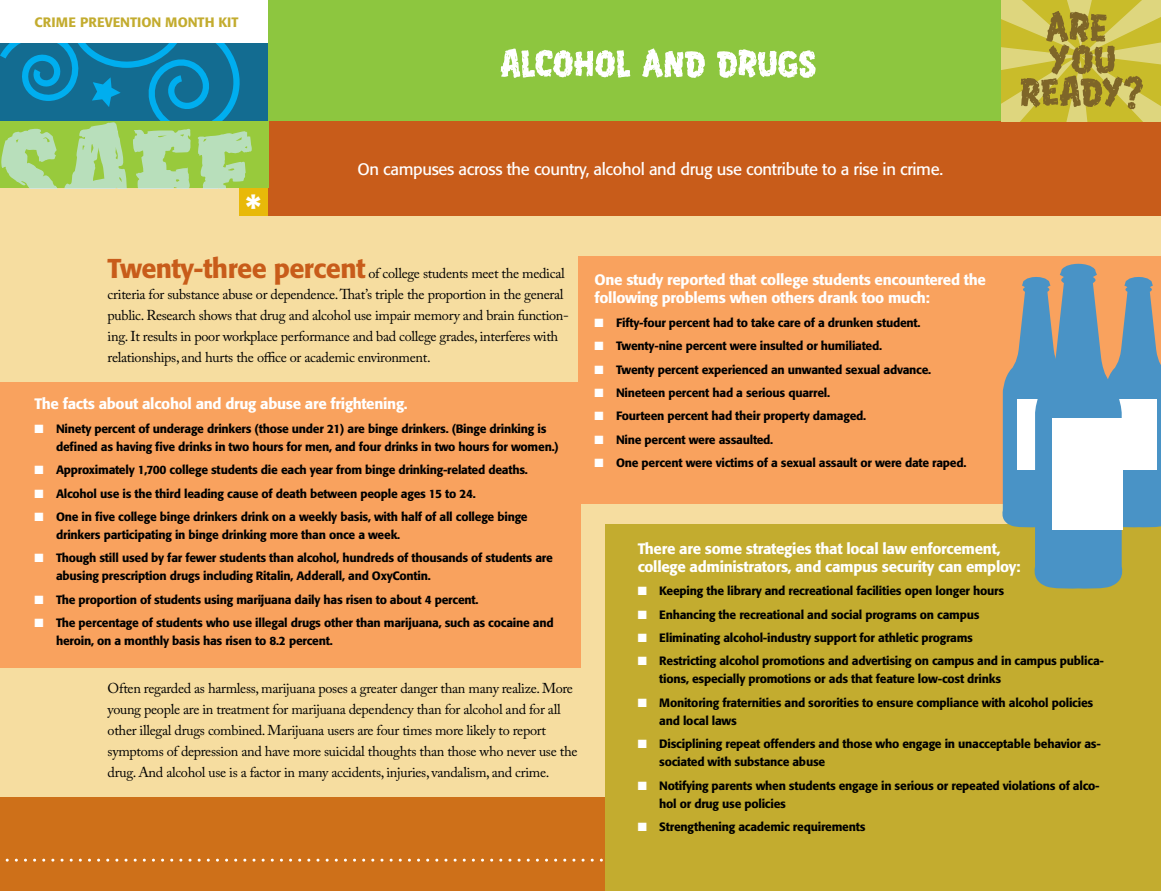
<style>
.page{position:relative;width:1161px;height:891px;background:#fff}
.page>*{position:absolute;margin:0;border:0;box-sizing:border-box;transform-origin:0 0}
.t1{font:500 36px "Formata";color:#fff}
.t2{font:16.5px "Formata";letter-spacing:-.02em;color:#fff}
.t3{font:500 15px/18px "Formata";letter-spacing:-.02em;color:#fff}
.t4{font:14.25px/21px "Adobe Caslon Pro";letter-spacing:-.02em;color:#000}
.t5{font:500 13.5px "Formata";color:#c3ac2f}
.t6{font:500 12px/18px "Formata";letter-spacing:-.02em;color:#000}
.s1{font-family:"Formata";font-weight:500;font-size:27px;color:#c85c1a}
.s2{color:#fff}
</style>
<div class="page">
<div style="left:0;top:43px;width:268px;height:78px;background:#136c91"></div>
<div style="left:268px;top:0;width:771px;height:121px;background:#8dc63f"></div>
<div style="left:0;top:188px;width:1161px;height:621px;background:#f6dda0"></div>
<div style="left:0;top:797px;width:1161px;height:94px;background:#ce7019"></div>
<div style="left:268px;top:121px;width:893px;height:95px;background:#c85c1a"></div>
<div style="left:0;top:121px;width:268px;height:67px;background:#98ca3c"></div>
<svg style="left:0;top:43px;width:252px;height:145px"></svg>
<svg style="left:5px;top:859px;width:598px;height:3px"></svg>
<div style="left:240px;top:188px;width:28px;height:28px;background:#e8b909"></div>
<div style="left:0;top:382px;width:580px;height:286px;background:#f9a25e"></div>
<div style="left:578px;top:256px;width:583px;height:248px;background:#f9a25e"></div>
<div style="left:605px;top:525px;width:556px;height:366px;background:#c3ac2f"></div>
<svg style="left:1000px;top:264px;width:161px;height:325px"></svg>
<div style="left:1052px;top:418px;width:71px;height:111px;background:#fff"></div>
<svg style="left:501px;top:49px;width:129px;height:29px"></svg>
<svg style="left:642px;top:48px;width:63px;height:30px"></svg>
<svg style="left:717px;top:49px;width:99px;height:29px"></svg>
<svg style="left:1002px;top:0;width:159px;height:121px"></svg>
<p class="t5" style="left:35px;top:14px;width:163px">Crime Prevention Month</p>
<p class="t5" style="left:218px;top:14px;width:19px">Kit</p>
<h1 class="t1" style="left:245px;top:187px;width:18px">*</h1>
<h2 class="t2" style="left:357px;top:159px;width:587px">On campuses across the country, alcohol and drug use contribute to a rise in crime.</h2>
<p class="t4" style="left:108px;top:263px;width:463px"><span class="s1">Twenty-three percent</span> of college students meet the medical criteria for substance abuse or dependence. That’s triple the proportion in the general public. Research shows that drug and alcohol use impair memory and brain function&shy;ing. It results in poor workplace performance and bad college grades, interferes with relationships, and hurts the office or academic environment.</p>
<p class="t3" style="left:34px;top:395px;width:375px">The facts about alcohol and drug abuse are frightening.</p>
<p class="t6" style="left:56px;top:420px;width:504px;text-indent:-22px"><span class="s2">■</span> Ninety percent of underage drinkers (those under 21) are binge drinkers. (Binge drinking is defined as having five drinks in two hours for men, and four drinks in two hours for women.)</p>
<p class="t6" style="left:34px;top:461px;width:495px"><span class="s2">■</span> Approximately 1,700 college students die each year from binge drinking-related deaths.</p>
<p class="t6" style="left:34px;top:484px;width:443px"><span class="s2">■</span> Alcohol use is the third leading cause of death between people ages 15 to 24.</p>
<p class="t6" style="left:56px;top:508px;width:473px;text-indent:-22px"><span class="s2">■</span> One in five college binge drinkers drink on a weekly basis, with half of all college binge drinkers participating in binge drinking more than once a week.</p>
<p class="t6" style="left:56px;top:549px;width:498px;text-indent:-22px"><span class="s2">■</span> Though still used by far fewer students than alcohol, hundreds of thousands of students are abusing prescription drugs including Ritalin, Adderall, and OxyContin.</p>
<p class="t6" style="left:34px;top:591px;width:446px"><span class="s2">■</span> The proportion of students using marijuana daily has risen to about 4 percent.</p>
<p class="t6" style="left:56px;top:614px;width:499px;text-indent:-22px"><span class="s2">■</span> The percentage of students who use illegal drugs other than marijuana, such as cocaine and heroin, on a monthly basis has risen to 8.2 percent.</p>
<p class="t4" style="left:108px;top:678px;width:471px">Often regarded as harmless, marijuana poses a greater danger than many realize. More young people are in treatment for marijuana dependency than for alcohol and for all other illegal drugs combined. Marijuana users are four times more likely to report symptoms of depression and have more suicidal thoughts than those who never use the drug. And alcohol use is a factor in many accidents, injuries, vandalism, and crime.</p>
<p class="t3" style="left:595px;top:271px;width:393px">One study reported that college students encountered the following problems when others drank too much:</p>
<p class="t6" style="left:595px;top:313px;width:328px"><span class="s2">■</span> Fifty-four percent had to take care of a drunken student.</p>
<p class="t6" style="left:595px;top:337px;width:289px"><span class="s2">■</span> Twenty-nine percent were insulted or humiliated.</p>
<p class="t6" style="left:595px;top:360px;width:338px"><span class="s2">■</span> Twenty percent experienced an unwanted sexual advance.</p>
<p class="t6" style="left:595px;top:384px;width:237px"><span class="s2">■</span> Nineteen percent had a serious quarrel.</p>
<p class="t6" style="left:595px;top:407px;width:273px"><span class="s2">■</span> Fourteen percent had their property damaged.</p>
<p class="t6" style="left:595px;top:430px;width:180px"><span class="s2">■</span> Nine percent were assaulted.</p>
<p class="t6" style="left:595px;top:454px;width:373px"><span class="s2">■</span> One percent were victims of a sexual assault or were date raped.</p>
<p class="t3" style="left:638px;top:539px;width:384px">There are some strategies that local law enforcement, college administrators, and campus security can employ:</p>
<p class="t6" style="left:638px;top:582px;width:368px"><span class="s2">■</span> Keeping the library and recreational facilities open longer hours</p>
<p class="t6" style="left:638px;top:605px;width:343px"><span class="s2">■</span> Enhancing the recreational and social programs on campus</p>
<p class="t6" style="left:638px;top:629px;width:337px"><span class="s2">■</span> Eliminating alcohol-industry support for athletic programs</p>
<p class="t6" style="left:659px;top:652px;width:446px;text-indent:-22px"><span class="s2">■</span> Restricting alcohol promotions and advertising on campus and in campus publica&shy;tions, especially promotions or ads that feature low-cost drinks</p>
<p class="t6" style="left:659px;top:694px;width:436px;text-indent:-22px"><span class="s2">■</span> Monitoring fraternities and sororities to ensure compliance with alcohol policies and local laws</p>
<p class="t6" style="left:659px;top:735px;width:443px;text-indent:-22px"><span class="s2">■</span> Disciplining repeat offenders and those who engage in unacceptable behavior as&shy;sociated with substance abuse</p>
<p class="t6" style="left:659px;top:776px;width:442px;text-indent:-22px"><span class="s2">■</span> Notifying parents when students engage in serious or repeated violations of alco&shy;hol or drug use policies</p>
<p class="t6" style="left:638px;top:818px;width:229px"><span class="s2">■</span> Strengthening academic requirements</p>
</div>
